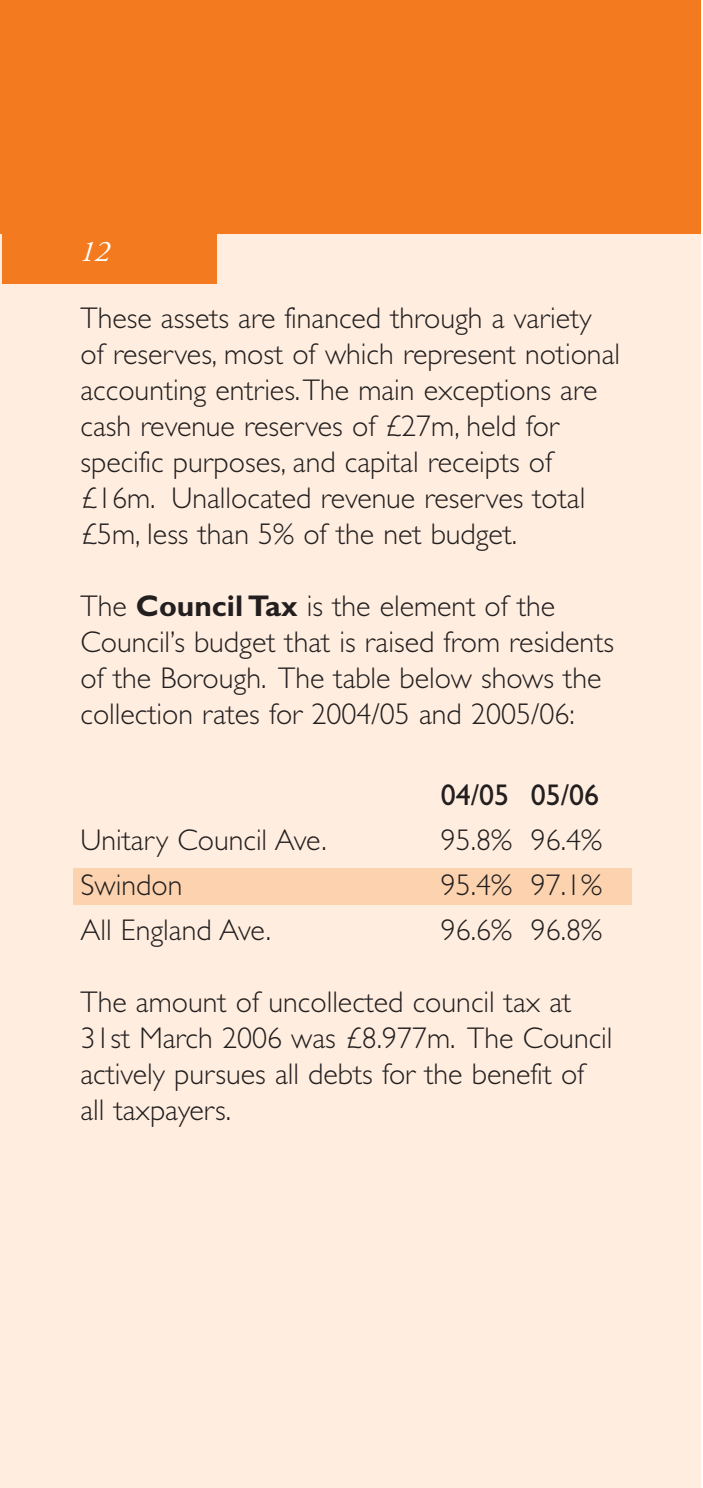
<style>
.page{position:relative;width:703px;height:1488px;background:#fff}
.page>*{position:absolute;margin:0;border:0;box-sizing:border-box;transform-origin:0 0}
.t1{font:300 30px/36px "Gill Sans";color:#231f1f}
.t2{font:30px "Gill Sans";color:#231f1f}
.t3{font:italic 30px "Adobe Garamond";color:#fff}
.s1{font-weight:700}
</style>
<div class="page">
<div style="left:0;top:222px;width:700px;height:1265px;background:#ffeee0"></div>
<div style="left:73px;top:868px;width:558px;height:36px;background:#fdd3af"></div>
<div style="left:0;top:0;width:700px;height:234px;background:#f47a1f"></div>
<div style="left:2px;top:227px;width:215px;height:56px;background:#f47a1f"></div>
<p class="t3" style="left:80px;top:239px;width:31px">12</p>
<p class="t1" style="left:80px;top:303px;width:541px">These assets are financed through a variety of reserves, most of which represent notional accounting entries.The main exceptions are cash revenue reserves of £27m, held for specific purposes, and capital receipts of £16m. Unallocated revenue reserves total £5m, less than 5% of the net budget.</p>
<p class="t1" style="left:80px;top:591px;width:535px">The <span class="s1">Council Tax</span> is the element of the Council’s budget that is raised from residents of the Borough. The table below shows the collection rates for 2004/05 and 2005/06:</p>
<p class="t2" style="left:440px;top:784px;width:160px">04/05 05/06</p>
<p class="t1" style="left:80px;top:825px;width:248px">Unitary Council Ave.</p>
<p class="t1" style="left:440px;top:825px;width:163px">95.8% 96.4%</p>
<p class="t1" style="left:80px;top:870px;width:103px">Swindon</p>
<p class="t1" style="left:440px;top:870px;width:163px">95.4% 97.1%</p>
<p class="t1" style="left:80px;top:915px;width:192px">All England Ave.</p>
<p class="t1" style="left:440px;top:915px;width:163px">96.6% 96.8%</p>
<p class="t1" style="left:80px;top:987px;width:533px">The amount of uncollected council tax at 31st March 2006 was £8.977m. The Council actively pursues all debts for the benefit of all taxpayers.</p>
</div>
